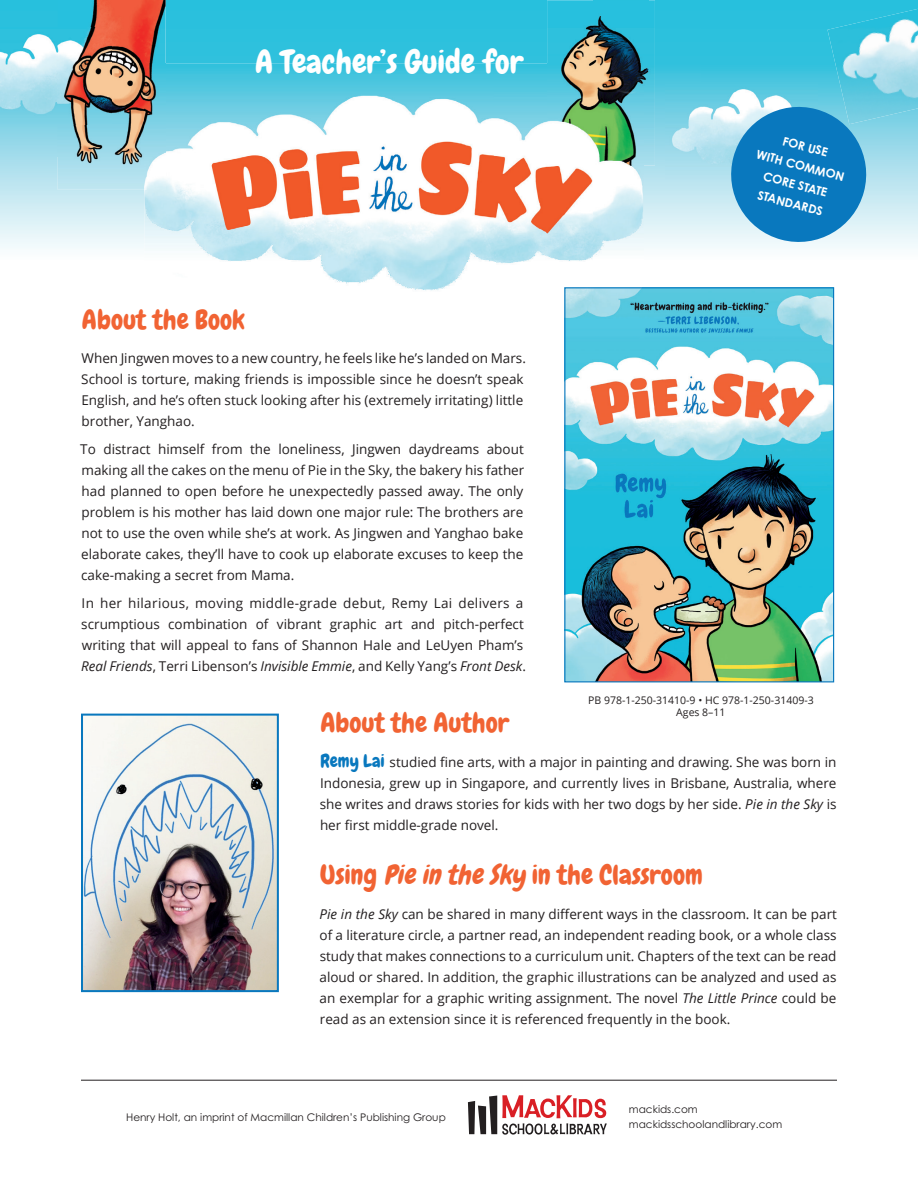
<style>
.page{position:relative;width:918px;height:1188px;background:#fff}
.page>*{position:absolute;margin:0;border:0;box-sizing:border-box;transform-origin:0 0}
.t1{font:32.4px "Chewy";color:#fff}
.t2{font:27px "Chewy";color:#f16333}
.t3{font:13.5px/21px "Open Sans";color:#231f20;text-align:justify}
.t4{font:700 12px/19.5px "Century Gothic";color:#fff;text-align:center}
.t5{font:10.5px/15px "Century Gothic";color:#231f20}
.t6{font:10.5px/12.6px "Open Sans";color:#231f20;text-align:center}
.s1{font-style:italic}
.s2{font-family:"Chewy";font-size:18px;color:#0978be}
</style>
<div class="page">
<svg style="left:468px;top:1095px;width:139px;height:40px"></svg>
<hr style="left:81px;top:1080px;width:756px;height:1px;background:#231f20">
<img style="left:0;top:0;width:58px;height:157px">
<img style="left:655px;top:0;width:46px;height:157px">
<div style="left:166px;top:0;width:381px;height:64px;background:#2cc1dd"></div>
<img style="left:701px;top:0;width:162px;height:100px">
<img style="left:863px;top:0;width:55px;height:9px">
<img style="left:665px;top:82px;width:152px;height:97px">
<img style="left:547px;top:0;width:108px;height:165px">
<img style="left:223px;top:260px;width:361px;height:31px">
<img style="left:144px;top:64px;width:450px;height:196px">
<img style="left:594px;top:165px;width:50px;height:90px">
<img style="left:547px;top:64px;width:97px;height:101px">
<img style="left:566px;top:289px;width:266px;height:391px">
<div style="left:564px;top:287px;width:270px;height:395px;border:1px solid #0978be"></div>
<img style="left:84px;top:717px;width:192px;height:272px">
<div style="left:81px;top:714px;width:198px;height:278px;border:2px solid #0978be"></div>
<svg style="left:724px;top:100px;width:150px;height:149px"></svg>
<img style="left:827px;top:9px;width:91px;height:115px">
<img style="left:58px;top:0;width:108px;height:190px">
<img style="left:58px;top:27px;width:54px;height:97px">
<img style="left:144px;top:64px;width:22px;height:126px">
<h1 class="t1" style="left:255px;top:41px;width:270px">A Teacher’s Guide for</h1>
<p class="t4" style="left:764px;top:125px;width:92px;rotate:15deg">FOR USE<br>WITH COMMON<br>CORE STATE<br>STANDARDS</p>
<h2 class="t2" style="left:82px;top:302px;width:164px">About the Book</h2>
<p class="t3" style="left:81px;top:347px;width:446px;text-align:left">When Jingwen moves to a new country, he feels like he’s landed on Mars.<br>School is torture, making friends is impossible since he doesn’t speak English, and he’s often stuck looking after his (extremely irritating) little brother, Yanghao.</p>
<p class="t3" style="left:80px;top:438px;width:446px">To distract himself from the loneliness, Jingwen daydreams about making all the cakes on the menu of Pie in the Sky, the bakery his father had planned to open before he unexpectedly passed away. The only problem is his mother has laid down one major rule: The brothers are not to use the oven while she’s at work. As Jingwen and Yanghao bake elaborate cakes, they’ll have to cook up elaborate excuses to keep the cake-making a secret from Mama.</p>
<p class="t3" style="left:81px;top:592px;width:446px;text-align:left">In her hilarious, moving middle-grade debut, Remy Lai delivers a scrumptious combination of vibrant graphic art and pitch-perfect writing that will appeal to fans of Shannon Hale and LeUyen Pham’s <span class="s1">Real Friends</span>, Terri Libenson’s <span class="s1">Invisible Emmie</span>, and Kelly Yang’s <span class="s1">Front Desk</span>.</p>
<h2 class="t2" style="left:320px;top:706px;width:190px">About the Author</h2>
<p class="t3" style="left:320px;top:751px;width:518px"><span class="s2">Remy Lai</span> studied fine arts, with a major in painting and drawing. She was born in Indonesia, grew up in Singapore, and currently lives in Brisbane, Australia, where she writes and draws stories for kids with her two dogs by her side. <span class="s1">Pie in the Sky</span> is her first middle-grade novel.</p>
<h2 class="t2" style="left:320px;top:858px;width:385px">Using <span class="s1">Piein theSky</span> in the Classroom</h2>
<p class="t3" style="left:320px;top:903px;width:519px"><span class="s1">Pie in the Sky</span> can be shared in many different ways in the classroom. It can be part of a literature circle, a partner read, an independent reading book, or a whole class study that makes connections to a curriculum unit. Chapters of the text can be read aloud or shared. In addition, the graphic illustrations can be analyzed and used as an exemplar for a graphic writing assignment. The novel <span class="s1">The Little Prince</span> could be read as an extension since it is referenced frequently in the book.</p>
<p class="t6" style="left:588px;top:693px;width:227px">PB 978-1-250-31410-9 • HC 978-1-250-31409-3<br>Ages 8–11</p>
<p class="t5" style="left:126px;top:1109px;width:321px">Henry Holt, an imprint of Macmillan Children’s Publishing Group</p>
<p class="t5" style="left:629px;top:1101px;width:155px">mackids.com mackidsschoolandlibrary.com</p>
</div>
